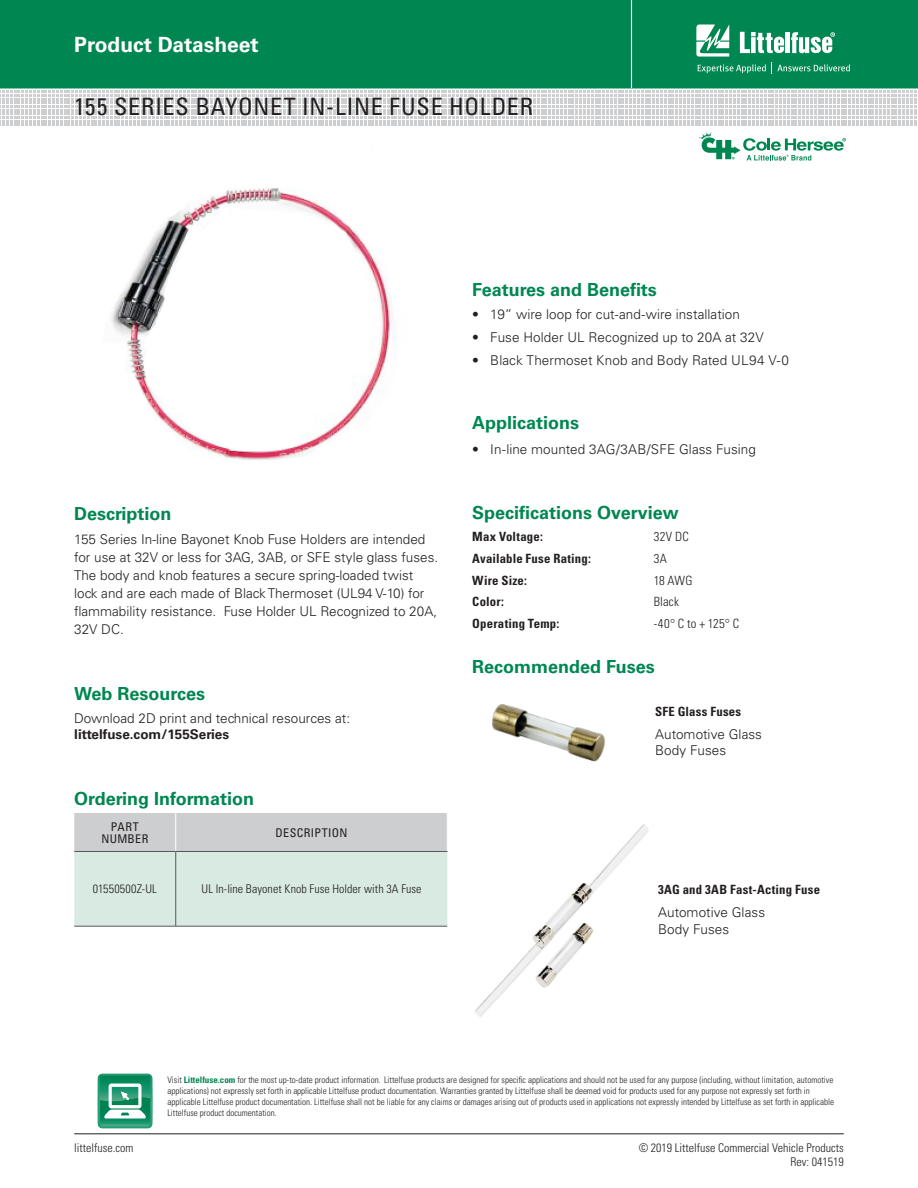
<style>
.page{position:relative;width:918px;height:1188px;background:#fff}
.page>*{position:absolute;margin:0;border:0;box-sizing:border-box;transform-origin:0 0}
.Head_Large{font:condensed 24px "Univers LT Std";letter-spacing:.03em;color:#231f20}
.t1{font:700 21px "Univers LT Std";color:#fff}
.Green_Subheads{font:700 18px "Univers LT Std";color:#008751}
.Body_text{font:300 13.5px/18px "Univers LT Std";color:#231f20}
.Body_text_bullets{font:300 13.5px/16.5px "Univers LT Std";letter-spacing:.005em;color:#231f20}
.Specifications{font:700 condensed 12.75px "Univers LT Std";letter-spacing:.02em;color:#231f20}
.Specifications-2{font:300 condensed 12.75px "Univers LT Std";letter-spacing:.015em;color:#231f20}
.Chart_Body{font:300 condensed 12px/13.5px "Univers LT Std";color:#231f20;text-align:right}
.Chart_Body-2{font:condensed 12px "Univers LT Std";letter-spacing:.03em;color:#231f20}
.Chart_Body-3{font:300 condensed 12px "Univers LT Std";letter-spacing:.025em;color:#231f20}
.t2{font:300 condensed 9px/10.8px "Univers LT Std";color:#231f20}
.s1{font-weight:700}
.s2{font-weight:700;color:#008751}
</style>
<div class="page">
<div style="left:0;top:0;width:918px;height:88px;background:#008751"></div>
<hr style="left:631px;top:0;width:1px;height:88px;background:#fff">
<hr style="left:74px;top:1134px;width:770px;height:1px;background:#231f20">
<svg style="left:0;top:91px;width:917px;height:35px"></svg>
<svg style="left:696px;top:24px;width:33px;height:33px"></svg>
<hr style="left:786px;top:32px;width:4px;height:21px;background:#fff">
<svg style="left:791px;top:32px;width:44px;height:21px"></svg>
<svg style="left:740px;top:32px;width:44px;height:21px"></svg>
<svg style="left:698px;top:64px;width:68px;height:9px"></svg>
<svg style="left:772px;top:63px;width:78px;height:11px"></svg>
<svg style="left:699px;top:132px;width:147px;height:29px"></svg>
<svg style="left:74px;top:813px;width:373px;height:113px;background:#d3e0da"></svg>
<hr style="left:175px;top:813px;width:1px;height:38px;background:#fff">
<hr style="left:74px;top:851px;width:102px;height:1px;background:#57585a">
<hr style="left:176px;top:851px;width:271px;height:1px;background:#57585a">
<hr style="left:74px;top:926px;width:102px;height:1px;background:#57585a">
<hr style="left:176px;top:926px;width:271px;height:1px;background:#57585a">
<hr style="left:175px;top:852px;width:1px;height:74px;background:#57585a">
<img style="left:492px;top:704px;width:114px;height:58px">
<svg style="left:98px;top:1074px;width:54px;height:54px"></svg>
<img style="left:111px;top:188px;width:283px;height:272px">
<img style="left:475px;top:824px;width:173px;height:193px">
<h2 class="t1" style="left:74px;top:32px;width:186px">Product Datasheet</h2>
<p class="Head_Large" style="left:74px;top:92px;width:461px">155 SERIES BAYONET IN-LINE FUSE HOLDER</p>
<p class="Green_Subheads" style="left:472px;top:279px;width:186px">Features and Benefits</p>
<p class="Body_text" style="left:472px;top:305px;width:269px">• 19” wire loop for cut-and-wire installation</p>
<p class="Body_text" style="left:472px;top:328px;width:293px">• Fuse Holder UL Recognized up to 20A at 32V</p>
<p class="Body_text" style="left:472px;top:351px;width:318px">• Black Thermoset Knob and Body Rated UL94 V-0</p>
<p class="Green_Subheads" style="left:74px;top:503px;width:99px">Description</p>
<p class="Body_text" style="left:74px;top:531px;width:365px">155 Series In-line Bayonet Knob Fuse Holders are intended for use at 32V or less for 3AG, 3AB, or SFE style glass fuses.<br>The body and knob features a secure spring-loaded twist lock and are each made of Black Thermoset (UL94 V-10) for flammability resistance. Fuse Holder UL Recognized to 20A, 32V DC.</p>
<p class="Green_Subheads" style="left:74px;top:683px;width:132px">Web Resources</p>
<p class="Body_text" style="left:74px;top:710px;width:277px;line-height:16.5px">Download 2D print and technical resources at: <span class="s1">littelfuse.com/155Series</span></p>
<p class="Green_Subheads" style="left:74px;top:788px;width:181px">Ordering Information</p>
<p class="Chart_Body-2" style="left:111px;top:819px;width:29px">PART</p>
<p class="Chart_Body-2" style="left:101px;top:831px;width:48px">NUMBER</p>
<p class="Chart_Body-2" style="left:276px;top:825px;width:73px">DESCRIPTION</p>
<p class="Chart_Body-3" style="left:93px;top:882px;width:65px">01550500Z-UL</p>
<p class="Chart_Body" style="left:202px;top:882px;width:222px">UL In-line Bayonet Knob Fuse Holder with 3A Fuse</p>
<p class="Green_Subheads" style="left:472px;top:412px;width:109px">Applications</p>
<p class="Body_text" style="left:472px;top:440px;width:285px">• In-line mounted 3AG/3AB/SFE Glass Fusing</p>
<p class="Green_Subheads" style="left:472px;top:502px;width:208px">Specifications Overview</p>
<p class="Specifications" style="left:472px;top:529px;width:72px">Max Voltage:</p>
<p class="Specifications-2" style="left:654px;top:529px;width:36px">32V DC</p>
<p class="Specifications" style="left:472px;top:550px;width:120px">Available Fuse Rating:</p>
<p class="Specifications-2" style="left:654px;top:551px;width:15px">3A</p>
<p class="Specifications" style="left:472px;top:572px;width:56px">Wire Size:</p>
<p class="Specifications-2" style="left:654px;top:572px;width:40px">18 AWG</p>
<p class="Specifications" style="left:472px;top:594px;width:33px">Color:</p>
<p class="Specifications-2" style="left:654px;top:594px;width:27px">Black</p>
<p class="Specifications" style="left:472px;top:616px;width:89px">Operating Temp:</p>
<p class="Specifications-2" style="left:654px;top:616px;width:87px">-40° C to + 125° C</p>
<p class="Green_Subheads" style="left:472px;top:656px;width:184px">Recommended Fuses</p>
<p class="Specifications" style="left:655px;top:704px;width:88px">SFE Glass Fuses</p>
<p class="Body_text_bullets" style="left:655px;top:726px;width:109px">Automotive Glass<br>Body Fuses</p>
<p class="Specifications" style="left:658px;top:882px;width:164px">3AG and 3AB Fast-Acting Fuse</p>
<p class="Body_text_bullets" style="left:658px;top:904px;width:109px">Automotive Glass<br>Body Fuses</p>
<h3 class="Chart_Body" style="left:74px;top:1141px;width:61px">littelfuse.com</h3>
<p class="t2" style="left:167px;top:1075px;width:668px">Visit <span class="s2">Littelfuse.com</span> for the most up-to-date product information. Littelfuse products are designed for specific applications and should not be used for any purpose (including, without limitation, automotive applications) not expressly set forth in applicable Littelfuse product documentation. Warranties granted by Littelfuse shall be deemed void for products used for any purpose not expressly set forth in applicable Littelfuse product documentation. Littelfuse shall not be liable for any claims or damages arising out of products used in applications not expressly intended by Littelfuse as set forth in applicable Littelfuse product documentation.</p>
<h3 class="Chart_Body" style="left:639px;top:1141px;width:207px">© 2019 Littelfuse Commercial Vehicle Products<br>Rev: 041519</h3>
</div>
